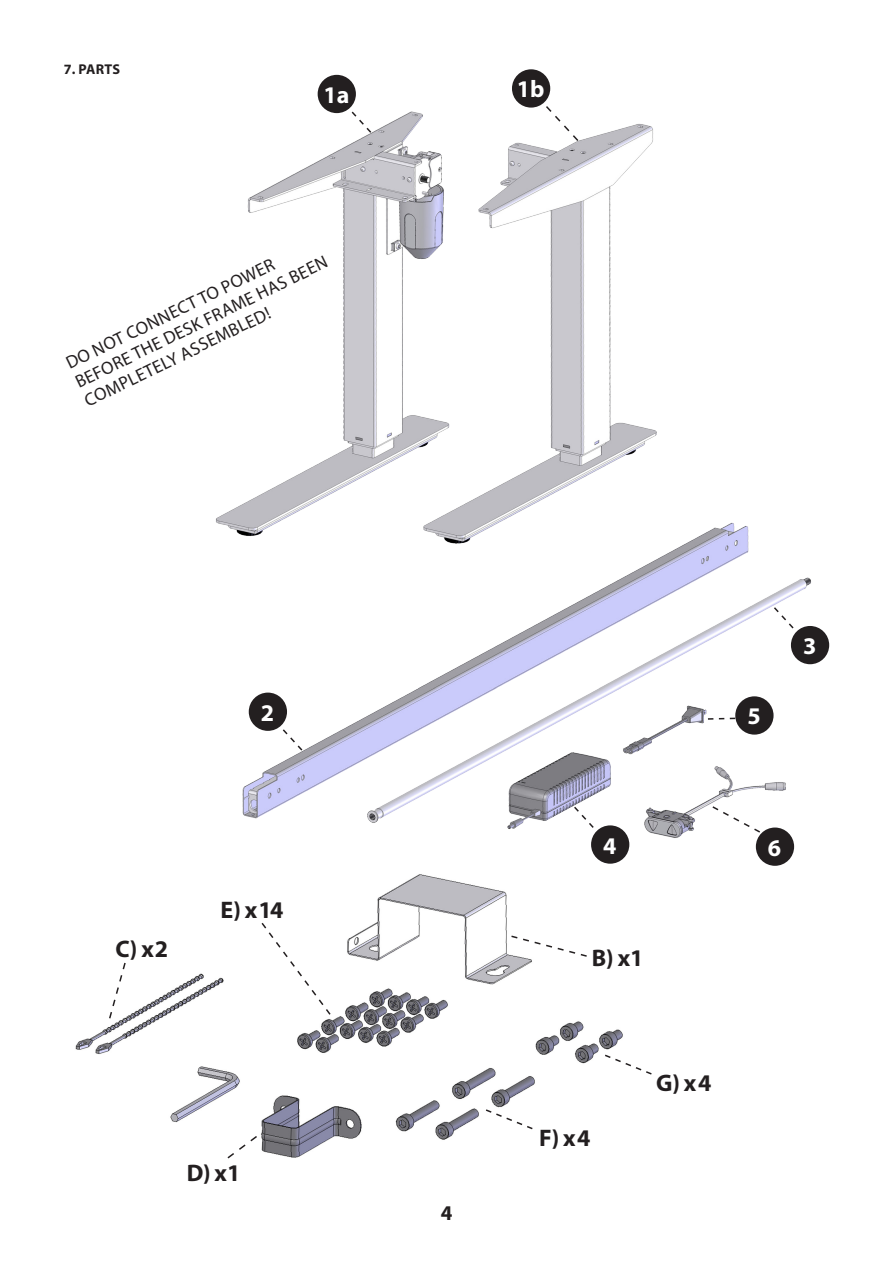
<style>
.page{position:relative;width:893px;height:1263px;background:#fff}
.page>*{position:absolute;margin:0;border:0;box-sizing:border-box;transform-origin:0 0}
.DEL-NUMRE{font:700 24px "Myriad Pro";letter-spacing:.04em;color:#231f20}
.CIRKELTAL{font:700 24px "Myriad Pro";color:#fff}
.t1{font:700 21px "Myriad Pro";color:#231f20}
.ADVARSEL_-_sort_-_st{font:18px/21px "Myriad Pro";color:#231f20}
.OVERSKRIFTER{font:700 14.25px "Myriad Pro";letter-spacing:.015em;color:#231f20}
</style>
<div class="page">
<img style="left:75px;top:874px;width:548px;height:284px">
<img style="left:242px;top:522px;width:576px;height:328px">
<img style="left:216px;top:85px;width:461px;height:491px">
<svg style="left:108px;top:961px;width:19px;height:59px"></svg>
<svg style="left:510px;top:934px;width:78px;height:24px"></svg>
<svg style="left:226px;top:1134px;width:33px;height:25px"></svg>
<svg style="left:484px;top:1108px;width:50px;height:22px"></svg>
<svg style="left:603px;top:1053px;width:49px;height:23px"></svg>
<svg style="left:260px;top:921px;width:72px;height:95px"></svg>
<div style="left:249px;top:693px;width:38px;height:38px;background:#231f20;border-radius:50%"></div>
<svg style="left:281px;top:728px;width:23px;height:24px"></svg>
<div style="left:791px;top:626px;width:38px;height:38px;background:#231f20;border-radius:50%"></div>
<svg style="left:772px;top:606px;width:23px;height:24px"></svg>
<div style="left:756px;top:827px;width:38px;height:39px;background:#231f20;border-radius:50%"></div>
<svg style="left:711px;top:805px;width:51px;height:29px"></svg>
<div style="left:591px;top:825px;width:38px;height:39px;background:#231f20;border-radius:50%"></div>
<svg style="left:572px;top:805px;width:23px;height:24px"></svg>
<div style="left:735px;top:696px;width:38px;height:39px;background:#231f20;border-radius:50%"></div>
<svg style="left:706px;top:717px;width:30px;height:3px"></svg>
<div style="left:512px;top:69px;width:38px;height:39px;background:#231f20;border-radius:50%"></div>
<svg style="left:544px;top:104px;width:36px;height:39px"></svg>
<div style="left:318px;top:75px;width:38px;height:38px;background:#231f20;border-radius:50%"></div>
<svg style="left:350px;top:110px;width:23px;height:24px"></svg>
<p class="OVERSKRIFTER" style="left:64px;top:60px;width:58px">7. PARTS</p>
<p class="CIRKELTAL" style="left:323px;top:79px;width:27px">1a</p>
<p class="CIRKELTAL" style="left:517px;top:74px;width:29px">1b</p>
<p class="ADVARSEL_-_sort_-_st" style="left:62px;top:354px;width:280px;rotate:-26deg">DO NOT CONNECT TO POWER<br>BEFORE THE DESK FRAME HAS BEEN<br>COMPLETELY ASSEMBLED!</p>
<p class="CIRKELTAL" style="left:261px;top:697px;width:15px">2</p>
<p class="DEL-NUMRE" style="left:115px;top:934px;width:54px">C) x2</p>
<p class="DEL-NUMRE" style="left:221px;top:895px;width:64px">E) x14</p>
<p class="DEL-NUMRE" style="left:187px;top:1157px;width:55px">D) x1</p>
<p class="t1" style="left:441px;top:1200px;width:13px">4</p>
<p class="CIRKELTAL" style="left:747px;top:701px;width:15px">5</p>
<p class="CIRKELTAL" style="left:803px;top:630px;width:15px">3</p>
<p class="CIRKELTAL" style="left:603px;top:830px;width:15px">4</p>
<p class="CIRKELTAL" style="left:768px;top:832px;width:15px">6</p>
<p class="DEL-NUMRE" style="left:592px;top:942px;width:53px">B) x1</p>
<p class="DEL-NUMRE" style="left:539px;top:1122px;width:53px">F) x4</p>
<p class="DEL-NUMRE" style="left:656px;top:1067px;width:57px">G) x4</p>
</div>
